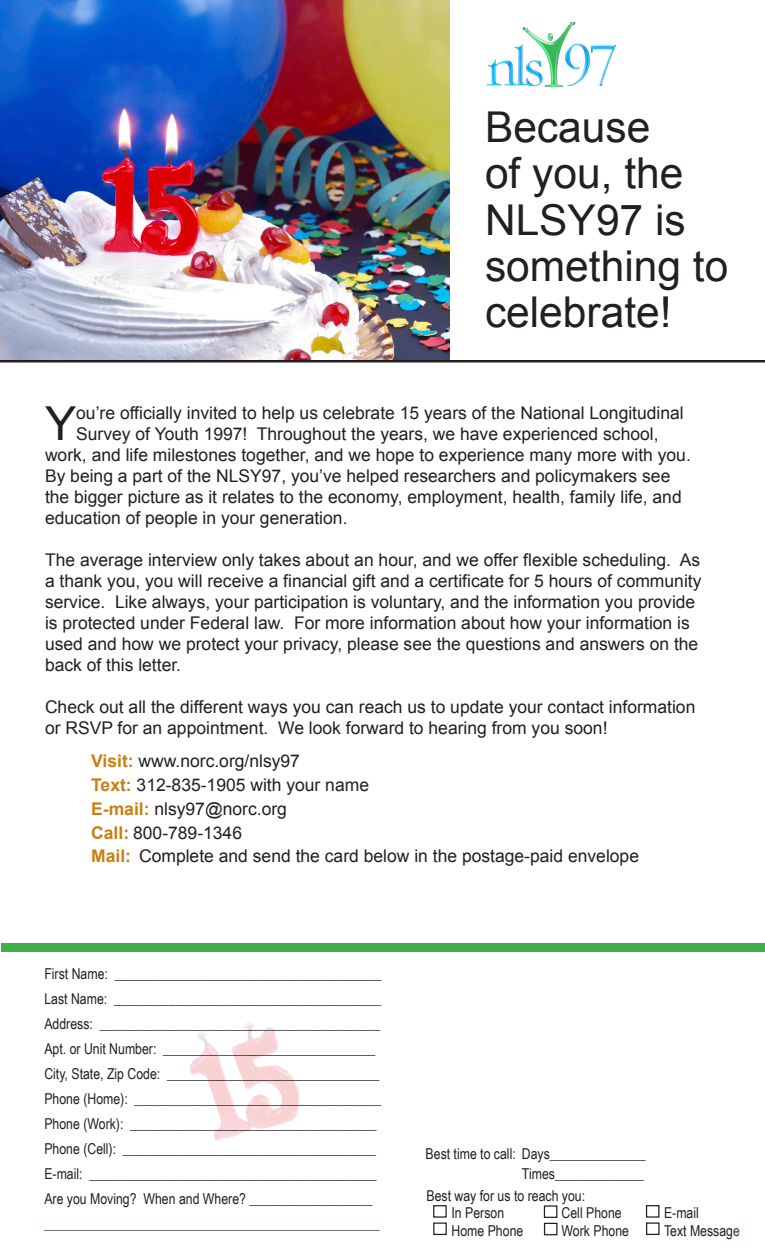
<style>
.page{position:relative;width:765px;height:1260px;background:#fff}
.page>*{position:absolute;margin:0;border:0;box-sizing:border-box;transform-origin:0 0}
.t1{font:46.88px "Arial";color:#231f20}
.t2{font:42.5px/46.2px "Arial";color:#231f20}
.t3{font:17.5px/21px "Arial";color:#231f20}
.t4{font:15px "Arial Narrow";color:#231f20}
.t5{font:15px "Arial Narrow";color:#2b4167}
.s1{font-weight:700;color:#c98012}
.s2{color:#2b4167}
</style>
<div class="page">
<img style="left:190px;top:1022px;width:110px;height:119px">
<hr style="left:0;top:360px;width:765px;height:2px;background:#231f20">
<img style="left:487px;top:21px;width:129px;height:66px">
<div style="left:433px;top:1205px;width:14px;height:13px;border:1px solid #231f20"></div>
<div style="left:544px;top:1205px;width:13px;height:13px;border:1px solid #231f20"></div>
<div style="left:433px;top:1222px;width:14px;height:13px;border:1px solid #231f20"></div>
<div style="left:544px;top:1223px;width:14px;height:12px;border:1px solid #231f20"></div>
<div style="left:1px;top:944px;width:764px;height:8px;background:#40ae49"></div>
<div style="left:646px;top:1205px;width:13px;height:13px;border:1px solid #231f20"></div>
<div style="left:646px;top:1222px;width:14px;height:13px;border:1px solid #231f20"></div>
<img style="left:0;top:0;width:450px;height:360px">
<p class="t2" style="left:485px;top:105px;width:245px">Because<br>of you, the<br>NLSY97 is something to celebrate!</p>
<p class="t1" style="left:45px;top:393px;width:33px">Y</p>
<p class="t3" style="left:76px;top:403px;width:609px">ou’re officially invited to help us celebrate 15 years of the National Longitudinal</p>
<p class="t3" style="left:76px;top:424px;width:584px">Survey of Youth 1997! Throughout the years, we have experienced school,</p>
<p class="t3" style="left:45px;top:445px;width:647px">work, and life milestones together, and we hope to experience many more with you.</p>
<p class="t3" style="left:45px;top:466px;width:627px">By being a part of the NLSY97, you’ve helped researchers and policymakers see</p>
<p class="t3" style="left:45px;top:487px;width:638px">the bigger picture as it relates to the economy, employment, health, family life, and</p>
<p class="t3" style="left:45px;top:508px;width:304px">education of people in your generation.</p>
<p class="t3" style="left:45px;top:550px;width:658px">The average interview only takes about an hour, and we offer flexible scheduling. As a thank you, you will receive a financial gift and a certificate for 5 hours of community service. Like always, your participation is voluntary, and the information you provide is protected under Federal law. For more information about how your information is used and how we protect your privacy, please see the questions and answers on the back of this letter.</p>
<p class="t3" style="left:45px;top:697px;width:652px">Check out all the different ways you can reach us to update your contact information or RSVP for an appointment. We look forward to hearing from you soon!</p>
<p class="t3" style="left:91px;top:751px;width:210px"><span class="s1">Visit:</span> www.norc.org/nlsy97</p>
<p class="t3" style="left:91px;top:775px;width:279px"><span class="s1">Text:</span> 312-835-1905 with your name</p>
<p class="t3" style="left:91px;top:799px;width:197px"><span class="s1">E-mail:</span> nlsy97@norc.org</p>
<p class="t3" style="left:91px;top:822px;width:152px"><span class="s1">Call:</span> 800-789-1346</p>
<p class="t3" style="left:91px;top:846px;width:549px"><span class="s1">Mail:</span> Complete and send the card below in the postage-paid envelope</p>
<p class="t4" style="left:44px;top:963px;width:339px">First Name: _______________________________________</p>
<p class="t4" style="left:44px;top:988px;width:338px">Last Name: _______________________________________</p>
<p class="t4" style="left:44px;top:1013px;width:337px">Address: _________________________________________</p>
<p class="t4" style="left:44px;top:1038px;width:332px">Apt. or Unit Number: _______________________________</p>
<p class="t4" style="left:44px;top:1063px;width:336px">City, State, Zip Code: _______________________________</p>
<p class="t4" style="left:44px;top:1088px;width:338px">Phone (Home): ____________________________________</p>
<p class="t4" style="left:44px;top:1113px;width:334px">Phone (Work): ____________________________________</p>
<p class="t4" style="left:44px;top:1138px;width:333px">Phone (Cell): _____________________________________</p>
<p class="t4" style="left:44px;top:1163px;width:334px">E-mail: __________________________________________</p>
<p class="t4" style="left:44px;top:1188px;width:330px">Are you Moving? When and Where? __________________</p>
<p class="t5" style="left:44px;top:1213px;width:337px">_________________________________________________</p>
<p class="t4" style="left:426px;top:1142px;width:222px">Best time to call: Days______________</p>
<p class="t4" style="left:522px;top:1162px;width:124px">Times_____________</p>
<p class="t4" style="left:427px;top:1184px;width:160px">Best way for us to reach you:</p>
<p class="t4" style="left:452px;top:1202px;width:54px">In Person</p>
<p class="t4" style="left:562px;top:1202px;width:62px">Cell Phone</p>
<p class="t4" style="left:664px;top:1202px;width:36px">E-mail</p>
<p class="t4" style="left:452px;top:1219px;width:73px">Home Phone</p>
<p class="t4" style="left:562px;top:1219px;width:69px">Work Phone</p>
<p class="t4" style="left:664px;top:1219px;width:77px">Text Messag<span class="s2">e</span></p>
</div>
